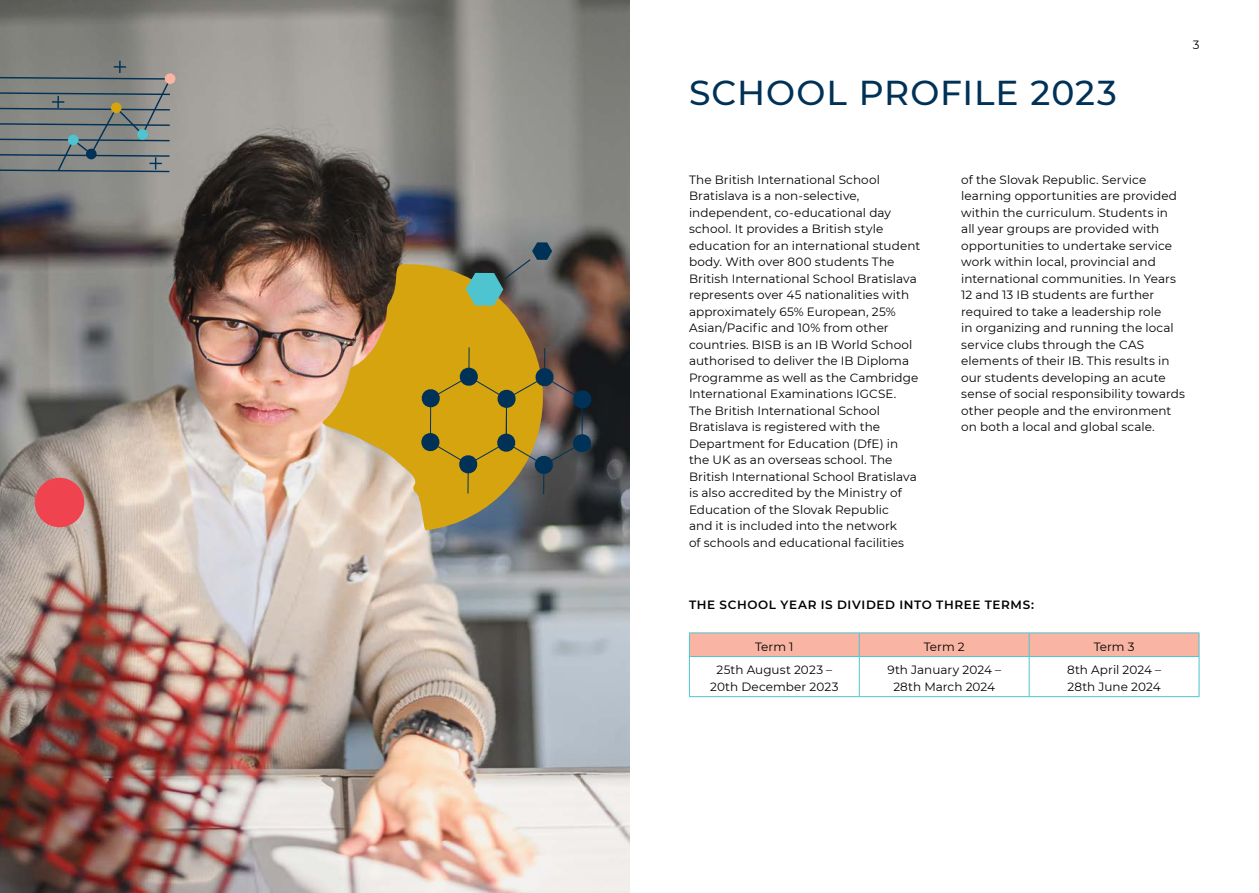
<style>
.page{position:relative;width:1259px;height:893px;background:#fff}
.page>*{position:absolute;margin:0;border:0;box-sizing:border-box;transform-origin:0 0}
.t1{font:500 34.5px "Montserrat";letter-spacing:.025em;color:#003156}
.t2{font:12px/16.5px "Montserrat";letter-spacing:.005em;color:#000}
.t3{font:600 12px "Montserrat";letter-spacing:.055em;color:#000}
</style>
<div class="page">
<hr style="left:689px;top:632px;width:170px;height:1px;background:#4dc4cf">
<hr style="left:859px;top:632px;width:170px;height:1px;background:#4dc4cf">
<hr style="left:1029px;top:632px;width:170px;height:1px;background:#4dc4cf">
<svg style="left:689px;top:633px;width:510px;height:63px"></svg>
<hr style="left:689px;top:657px;width:1px;height:39px;background:#4dc4cf">
<hr style="left:1198px;top:657px;width:1px;height:39px;background:#4dc4cf">
<hr style="left:689px;top:696px;width:170px;height:1px;background:#4dc4cf">
<hr style="left:859px;top:696px;width:170px;height:1px;background:#4dc4cf">
<hr style="left:1029px;top:696px;width:170px;height:1px;background:#4dc4cf">
<img style="left:0;top:0;width:629px;height:893px">
<svg style="left:317px;top:261px;width:226px;height:270px;background:#bf9d52"></svg>
<svg style="left:0;top:61px;width:171px;height:111px;background:#7c8180"></svg>
<div style="left:68px;top:135px;width:11px;height:10px;background:#4dc4cf;border-radius:50%"></div>
<div style="left:86px;top:149px;width:11px;height:10px;background:#003156;border-radius:50%"></div>
<div style="left:111px;top:102px;width:11px;height:11px;background:#d6a40e;border-radius:50%"></div>
<div style="left:137px;top:129px;width:11px;height:11px;background:#4dc4cf;border-radius:50%"></div>
<div style="left:165px;top:73px;width:10px;height:11px;background:#f9b4a3;border-radius:50%"></div>
<hr style="left:468px;top:347px;width:1px;height:30px;background:#003156">
<svg style="left:420px;top:348px;width:172px;height:146px;background:#967c28"></svg>
<div style="left:35px;top:478px;width:49px;height:49px;background:#ef4350;border-radius:50%"></div>
<svg style="left:466px;top:242px;width:86px;height:64px;background:#657978"></svg>
<h1 class="t1" style="left:689px;top:69px;width:429px">SCHOOL PROFILE 2023</h1>
<p class="t2" style="left:1192px;top:36px;width:8px">3</p>
<p class="t2" style="left:689px;top:171px;width:233px">The British International School Bratislava is a non-selective, independent, co-educational day school. It provides a British style education for an international student body. With over 800 students The British International School Bratislava represents over 45 nationalities with approximately 65% European, 25% Asian/Pacific and 10% from other countries. BISB is an IB World School authorised to deliver the IB Diploma Programme as well as the Cambridge International Examinations IGCSE.<br>The British International School Bratislava is registered with the Department for Education (DfE) in the UK as an overseas school. The British International School Bratislava is also accredited by the Ministry of Education of the Slovak Republic<br>and it is included into the network<br>of schools and educational facilities</p>
<p class="t2" style="left:961px;top:171px;width:225px">of the Slovak Republic. Service learning opportunities are provided within the curriculum. Students in<br>all year groups are provided with opportunities to undertake service work within local, provincial and international communities. In Years 12 and 13 IB students are further required to take a leadership role<br>in organizing and running the local service clubs through the CAS elements of their IB. This results in our students developing an acute sense of social responsibility towards other people and the environment on both a local and global scale.</p>
<p class="t3" style="left:689px;top:596px;width:346px">THE SCHOOL YEAR IS DIVIDED INTO THREE TERMS:</p>
<p class="t2" style="left:755px;top:638px;width:40px">Term 1</p>
<p class="t2" style="left:923px;top:638px;width:42px">Term 2</p>
<p class="t2" style="left:1093px;top:638px;width:42px">Term 3</p>
<p class="t2" style="left:710px;top:661px;width:130px;text-align:center">25th August 2023 –<br>20th December 2023</p>
<p class="t2" style="left:887px;top:661px;width:115px;text-align:center">9th January 2024 –<br>28th March 2024</p>
<p class="t2" style="left:1067px;top:661px;width:96px">8th April 2024 –<br>28th June 2024</p>
</div>
